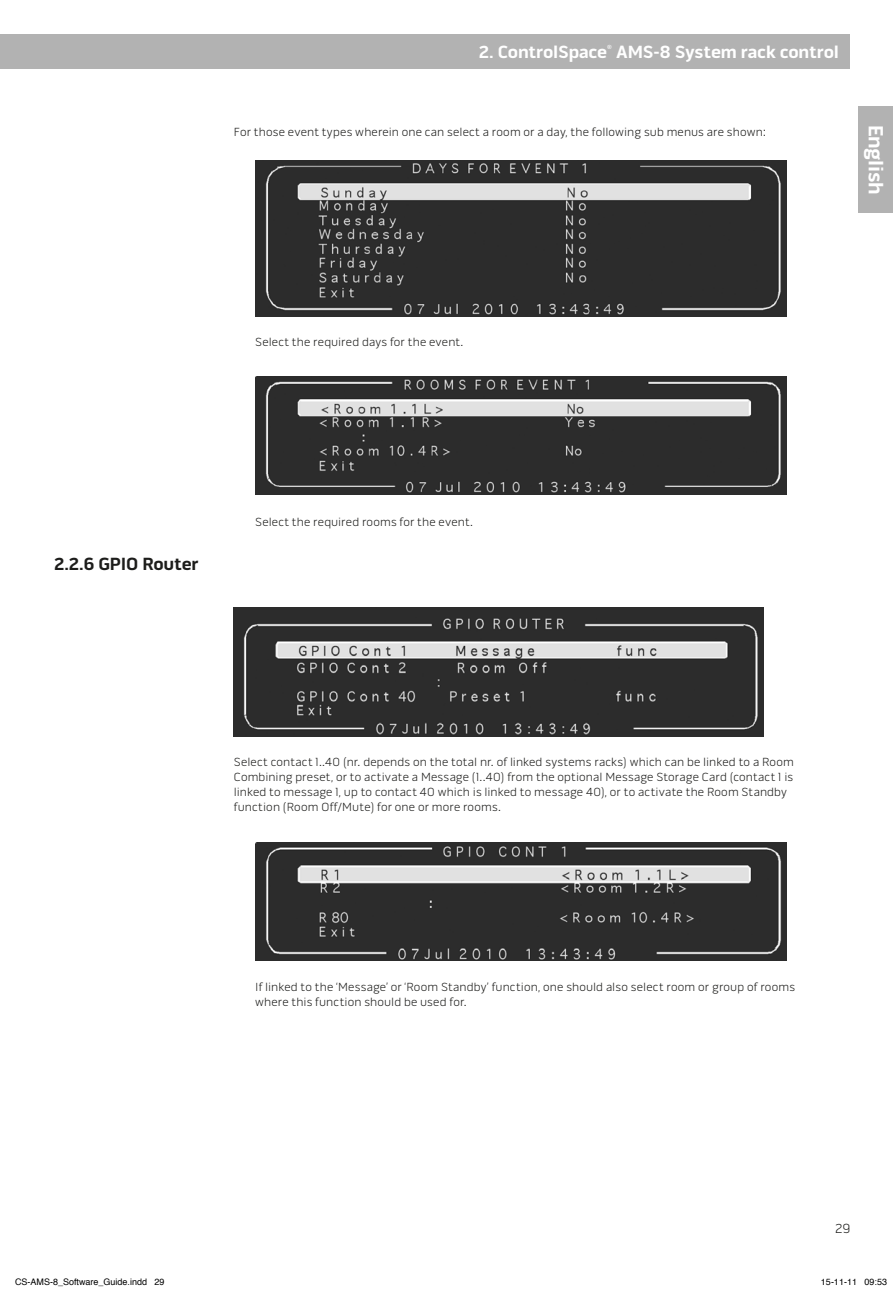
<style>
.page{position:relative;width:893px;height:1290px;background:#fff}
.page>*{position:absolute;margin:0;border:0;box-sizing:border-box;transform-origin:0 0}
.t1{font:700 21px "Bose Gothic";letter-spacing:-.015em;color:#fff}
.t2{font:700 18px "Bose Gothic";letter-spacing:-.005em;color:#fff}
.t3{font:700 18px "Bose Gothic";letter-spacing:-.01em;color:#1d1d1b}
.t4{font:300 13.5px "Bose Gothic";color:#1d1d1b}
.t5{font:300 12px/15px "Bose Gothic";letter-spacing:.015em;color:#1d1d1b}
.t6{font:9px "Helvetica";color:#000}
.t7{font:700 6px "Bose Gothic";color:#fff}
</style>
<div class="page">
<div style="left:0;top:34px;width:850px;height:34px;background:#b2b2b2"></div>
<div style="left:859px;top:106px;width:34px;height:107px;background:#b2b2b2"></div>
<img style="left:255px;top:160px;width:532px;height:156px">
<img style="left:255px;top:376px;width:532px;height:119px">
<img style="left:234px;top:607px;width:530px;height:130px">
<img style="left:255px;top:842px;width:532px;height:118px">
<h2 class="t2" style="left:479px;top:41px;width:130px">2. ControlSpace</h2>
<p class="t7" style="left:607px;top:44px;width:6px">®</p>
<h2 class="t2" style="left:616px;top:41px;width:224px">AMS-8 System rack control</h2>
<p class="t5" style="left:234px;top:125px;width:534px">For those event types wherein one can select a room or a day, the following sub menus are shown:</p>
<h1 class="t1" style="left:888px;top:125px;width:71px;rotate:90deg">English</h1>
<p class="t5" style="left:255px;top:335px;width:210px">Select the required days for the event.</p>
<h2 class="t3" style="left:54px;top:553px;width:146px">2.2.6 GPIO Router</h2>
<p class="t5" style="left:255px;top:515px;width:219px">Select the required rooms for the event.</p>
<p class="t5" style="left:234px;top:755px;width:561px">Select contact 1..40 (nr. depends on the total nr. of linked systems racks) which can be linked to a Room Combining preset, or to activate a Message (1..40) from the optional Message Storage Card (contact 1 is linked to message 1, up to contact 40 which is linked to message 40), or to activate the Room Standby function (Room Off/Mute) for one or more rooms.</p>
<p class="t5" style="left:255px;top:980px;width:541px">If linked to the ‘Message’ or ‘Room Standby’ function, one should also select room or group of rooms where this function should be used for.</p>
<p class="t4" style="left:835px;top:1221px;width:17px">29</p>
<p class="t6" style="left:15px;top:1275px;width:151px">CS-AMS-8_Software_Guide.indd 29</p>
<p class="t6" style="left:821px;top:1275px;width:68px">15-11-11 09:53</p>
</div>
